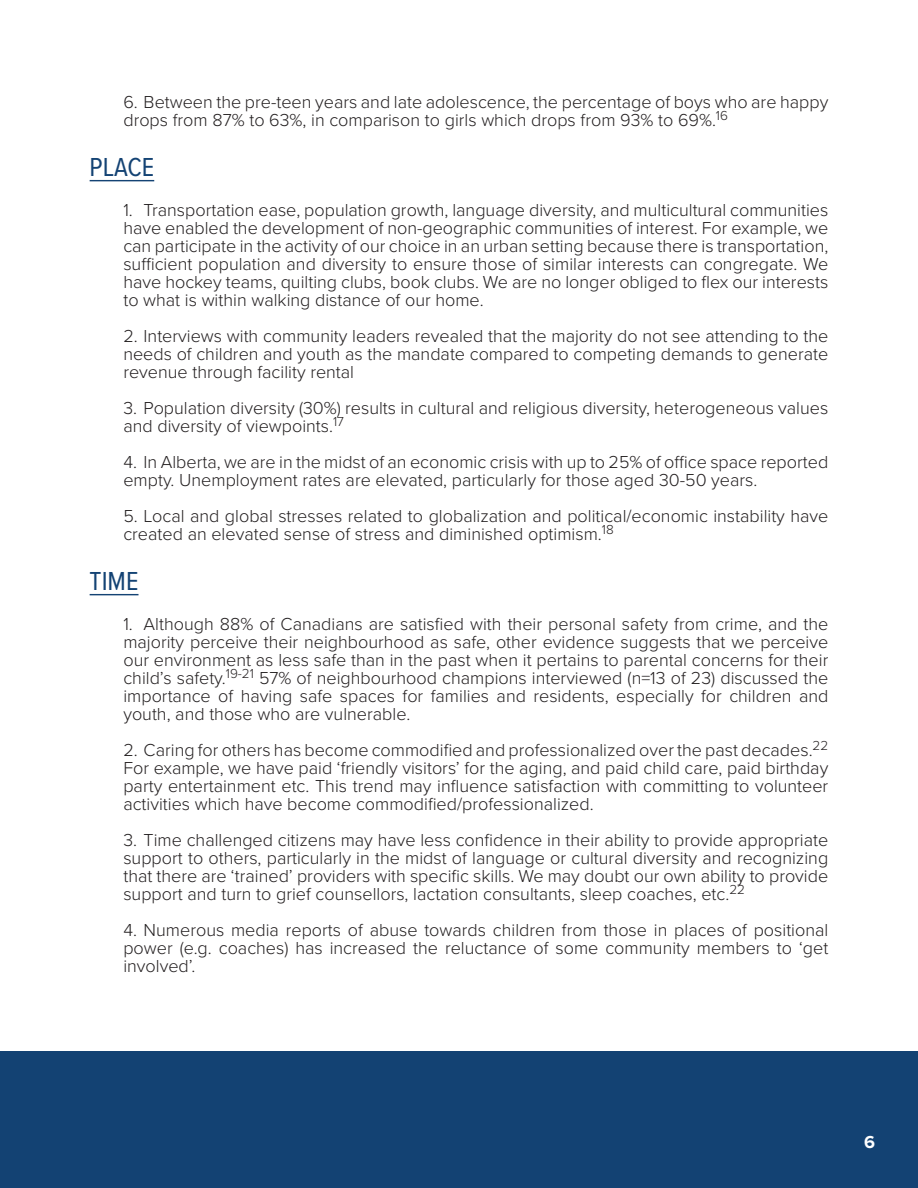
<style>
.page{position:relative;width:918px;height:1188px;background:#fff}
.page>*{position:absolute;margin:0;border:0;box-sizing:border-box;transform-origin:0 0}
.TitleColour{font:27px "Proxima Nova Cond";color:#144374}
.Body{font:300 18px/18px "Proxima Nova";color:#231f20;text-align:justify}
.t1{font:700 18px "Proxima Nova";color:#fff}
</style>
<div class="page">
<div style="left:0;top:1051px;width:918px;height:137px;background:#134273"></div>
<hr style="left:90px;top:180px;width:64px;height:1px;background:#144374">
<hr style="left:90px;top:594px;width:49px;height:1px;background:#144374">
<p class="Body" style="left:123px;top:92px;width:707px">6. Between the pre-teen years and late adolescence, the percentage of boys who are happy drops from 87% to 63%, in comparison to girls which drops from 93% to 69%.<sup>16</sup></p>
<p class="TitleColour" style="left:90px;top:148px;width:66px">PLACE</p>
<p class="Body" style="left:123px;top:200px;width:707px">1. Transportation ease, population growth, language diversity, and multicultural communities have enabled the development of non-geographic communities of interest. For example, we can participate in the activity of our choice in an urban setting because there is transportation, sufficient population and diversity to ensure those of similar interests can congregate. We have hockey teams, quilting clubs, book clubs. We are no longer obliged to flex our interests to what is within walking distance of our home.</p>
<p class="Body" style="left:123px;top:326px;width:706px">2. Interviews with community leaders revealed that the majority do not see attending to the needs of children and youth as the mandate compared to competing demands to generate revenue through facility rental</p>
<p class="Body" style="left:123px;top:398px;width:706px">3. Population diversity (30%) results in cultural and religious diversity, heterogeneous values and diversity of viewpoints.<sup>17</sup></p>
<p class="Body" style="left:123px;top:452px;width:706px">4. In Alberta, we are in the midst of an economic crisis with up to 25% of office space reported empty. Unemployment rates are elevated, particularly for those aged 30-50 years.</p>
<p class="Body" style="left:123px;top:506px;width:707px">5. Local and global stresses related to globalization and political/economic instability have created an elevated sense of stress and diminished optimism.<sup>18</sup></p>
<p class="TitleColour" style="left:90px;top:562px;width:50px">TIME</p>
<p class="Body" style="left:123px;top:614px;width:707px">1. Although 88% of Canadians are satisfied with their personal safety from crime, and the majority perceive their neighbourhood as safe, other evidence suggests that we perceive our environment as less safe than in the past when it pertains to parental concerns for their child’s safety.<sup>19-21</sup> 57% of neighbourhood champions interviewed (n=13 of 23) discussed the importance of having safe spaces for families and residents, especially for children and youth, and those who are vulnerable.</p>
<p class="Body" style="left:123px;top:740px;width:706px">2. Caring for others has become commodified and professionalized over the past decades.<sup>22<br></sup>For example, we have paid ‘friendly visitors’ for the aging, and paid child care, paid birthday party entertainment etc. This trend may influence satisfaction with committing to volunteer activities which have become commodified/professionalized.</p>
<p class="Body" style="left:123px;top:830px;width:706px">3. Time challenged citizens may have less confidence in their ability to provide appropriate support to others, particularly in the midst of language or cultural diversity and recognizing that there are ‘trained’ providers with specific skills. We may doubt our own ability to provide support and turn to grief counsellors, lactation consultants, sleep coaches, etc.<sup>22</sup></p>
<p class="Body" style="left:123px;top:920px;width:706px">4. Numerous media reports of abuse towards children from those in places of positional power (e.g. coaches) has increased the reluctance of some community members to ‘get involved’.</p>
<p class="t1" style="left:864px;top:1129px;width:12px">6</p>
</div>
